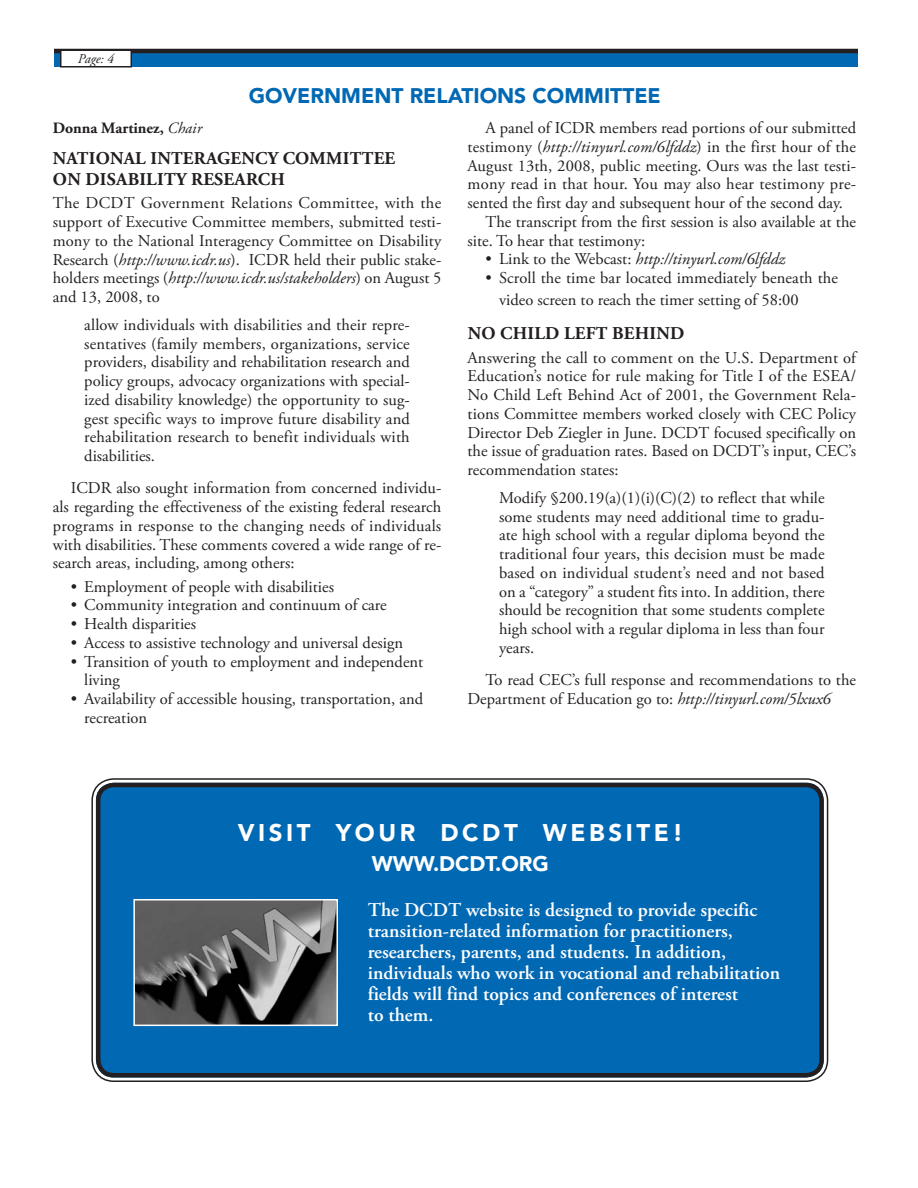
<style>
.page{position:relative;width:918px;height:1188px;background:#fff}
.page>*{position:absolute;margin:0;border:0;box-sizing:border-box;transform-origin:0 0}
.t1{font:900 24px "Avenir";letter-spacing:.15em;color:#fff}
.t2{font:900 21px "Avenir";color:#0168b3}
.t3{font:900 21px "Avenir";color:#fff}
.t4{font:600 19.5px/21px "Adobe Garamond Pro";color:#fff}
.t5{font:700 18px/21px "Adobe Garamond Pro";letter-spacing:.015em;color:#231f20}
.t6{font:16.5px/18.8px "Adobe Garamond Pro";color:#231f20;text-align:justify}
.t7{font:italic 16.5px "Adobe Garamond Pro";color:#231f20}
.t8{font:700 15.75px "Adobe Garamond Pro";color:#231f20}
.t9{font:italic 13.5px "Adobe Garamond Pro";color:#231f20}
.s1{font-weight:400;font-style:italic}
.s2{font-style:italic}
.s3{font-style:normal}
</style>
<div class="page">
<div style="left:54px;top:50px;width:804px;height:18px;background:#0168b3"></div>
<hr style="left:54px;top:49px;width:804px;height:4px;background:#231f20">
<div style="left:61px;top:50px;width:70px;height:17px;background:#fff"></div>
<div style="left:60px;top:50px;width:72px;height:18px;border:2px solid #231f20"></div>
<div style="left:96px;top:783px;width:728px;height:295px;background:#0168b3;border-radius:18px"></div>
<div style="left:91px;top:778px;width:737px;height:304px;border:2px solid #231f20;border-radius:22px"></div>
<div style="left:96px;top:783px;width:728px;height:294px;border:4px solid #231f20;border-radius:16px"></div>
<img style="left:136px;top:902px;width:199px;height:121px">
<div style="left:133px;top:899px;width:205px;height:127px;border:2px solid #fff"></div>
<p class="t9" style="left:78px;top:51px;width:38px">Page: 4</p>
<p class="t2" style="left:249px;top:83px;width:414px">GOVERNMENT RELATIONS COMMITTEE</p>
<p class="t8" style="left:53px;top:119px;width:151px">Donna Martinez, <span class="s1">Chair</span></p>
<p class="t5" style="left:53px;top:148px;width:344px">NATIONAL INTERAGENCY COMMITTEE<br>ON DISABILITY RESEARCH</p>
<p class="t6" style="left:53px;top:194px;width:390px">The DCDT Government Relations Committee, with the support of Executive Committee members, submitted testi&shy;mony to the National Interagency Committee on Disability Research (<span class="s2">http://www.icdr.us</span>). ICDR held their public stake&shy;holders meetings (<span class="s2">http://www.icdr.us/stakeholders</span>) on August 5 and 13, 2008, to</p>
<p class="t6" style="left:84px;top:316px;width:327px">allow individuals with disabilities and their repre&shy;sentatives (family members, organizations, service providers, disability and rehabilitation research and policy groups, advocacy organizations with special&shy;ized disability knowledge) the opportunity to sug&shy;gest specific ways to improve future disability and rehabilitation research to benefit individuals with disabilities.</p>
<p class="t6" style="left:53px;top:479px;width:390px;text-indent:18px">ICDR also sought information from concerned individu&shy;als regarding the effectiveness of the existing federal research programs in response to the changing needs of individuals with disabilities. These comments covered a wide range of re&shy;search areas, including, among others:</p>
<p class="t6" style="left:71px;top:578px;width:265px">• Employment of people with disabilities</p>
<p class="t6" style="left:71px;top:596px;width:318px">• Community integration and continuum of care</p>
<p class="t6" style="left:71px;top:615px;width:127px">• Health disparities</p>
<p class="t6" style="left:71px;top:634px;width:334px">• Access to assistive technology and universal design</p>
<p class="t6" style="left:84px;top:653px;width:341px;text-indent:-14px">• Transition of youth to employment and independent living</p>
<p class="t6" style="left:84px;top:690px;width:341px;text-indent:-14px">• Availability of accessible housing, transportation, and recreation</p>
<p class="t6" style="left:486px;top:119px;width:372px">A panel of ICDR members read portions of our submitted</p>
<p class="t6" style="left:468px;top:138px;width:390px">testimony (<span class="s2">http://tinyurl.com/6lfddz</span>) in the first hour of the</p>
<p class="t6" style="left:468px;top:157px;width:390px">August 13th, 2008, public meeting. Ours was the last testi-</p>
<p class="t6" style="left:468px;top:175px;width:390px">mony read in that hour. You may also hear testimony pre-</p>
<p class="t6" style="left:468px;top:194px;width:377px">sented the first day and subsequent hour of the second day.</p>
<p class="t6" style="left:486px;top:213px;width:372px">The transcript from the first session is also available at the</p>
<p class="t6" style="left:468px;top:232px;width:179px">site. To hear that testimony:</p>
<p class="t7" style="left:486px;top:249px;width:301px"><span class="s3">• Link to the Webcast:</span> http://tinyurl.com/6lfddz</p>
<p class="t6" style="left:499px;top:268px;width:340px;line-height:21.6px;text-indent:-14px">• Scroll the time bar located immediately beneath the video screen to reach the timer setting of 58:00</p>
<p class="t5" style="left:468px;top:323px;width:218px">NO CHILD LEFT BEHIND</p>
<p class="t6" style="left:468px;top:349px;width:390px">Answering the call to comment on the U.S. Department of Education’s notice for rule making for Title I of the ESEA/ No Child Left Behind Act of 2001, the Government Rela&shy;tions Committee members worked closely with CEC Policy Director Deb Ziegler in June. DCDT focused specifically on the issue of graduation rates. Based on DCDT’s input, CEC’s recommendation states:</p>
<p class="t6" style="left:499px;top:489px;width:327px">Modify §200.19(a)(1)(i)(C)(2) to reflect that while some students may need additional time to gradu&shy;ate high school with a regular diploma beyond the traditional four years, this decision must be made based on individual student’s need and not based on a “category” a student fits into. In addition, there should be recognition that some students complete high school with a regular diploma in less than four years.</p>
<p class="t6" style="left:468px;top:671px;width:390px;text-indent:18px">To read CEC’s full response and recommendations to the<br>Department of Education go to: <span class="s2">http://tinyurl.com/5lxux6</span></p>
<h1 class="t1" style="left:238px;top:819px;width:447px">VISIT YOUR DCDT WEBSITE!</h1>
<p class="t3" style="left:372px;top:851px;width:178px">WWW.DCDT.ORG</p>
<p class="t4" style="left:368px;top:900px;width:414px">The DCDT website is designed to provide specific transition-related information for practitioners, researchers, parents, and students. In addition, individuals who work in vocational and rehabilitation fields will find topics and conferences of interest<br>to them.</p>
</div>
